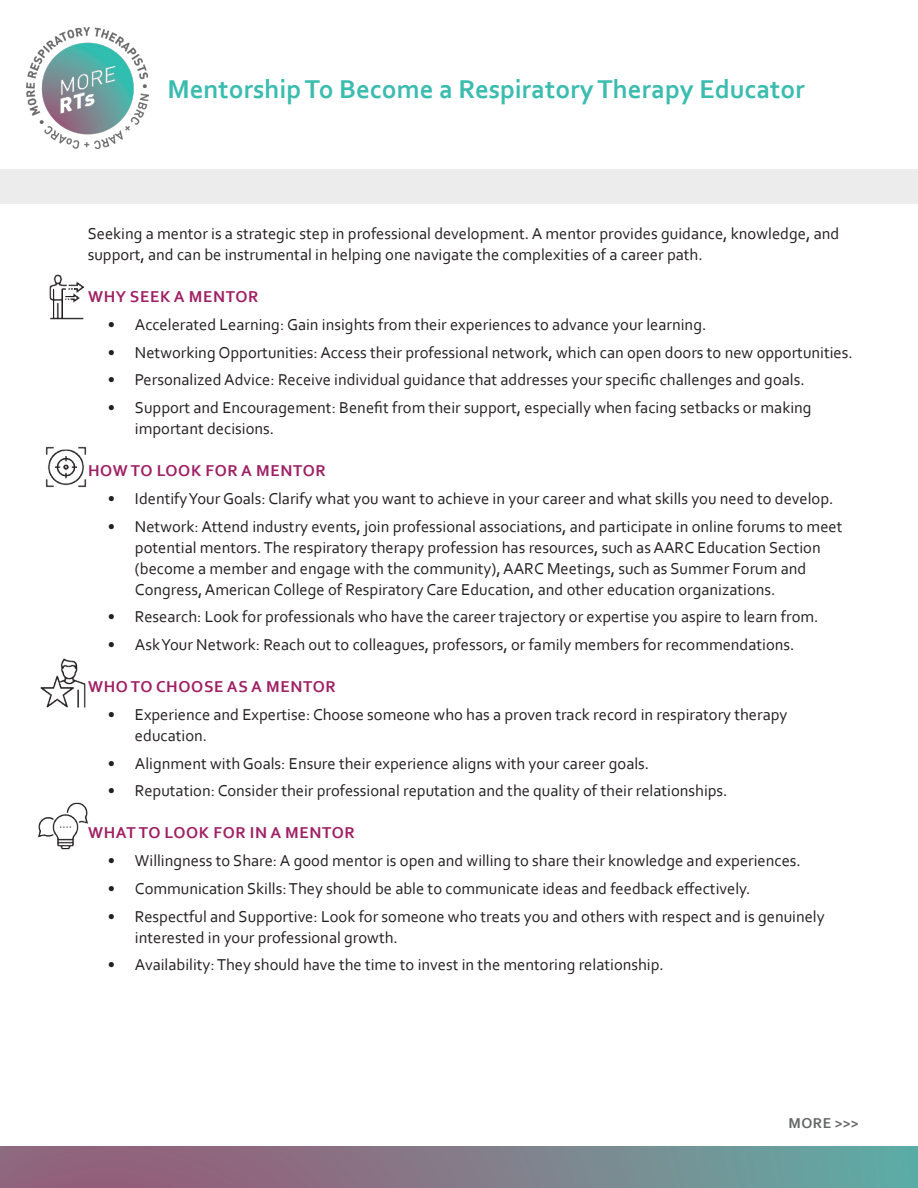
<style>
.page{position:relative;width:918px;height:1188px;background:#fff}
.page>*{position:absolute;margin:0;border:0;box-sizing:border-box;transform-origin:0 0}
.t1{font:700 27px "Corbel";color:#3bbcaf}
.t2{font:16.5px/21px "Corbel";color:#231f20}
.t3{font:700 16.5px "Corbel";letter-spacing:.04em;color:#9f2165}
.t4{font:700 15px "Corbel";color:#656666}
</style>
<div class="page">
<img style="left:0;top:1146px;width:918px;height:42px">
<img style="left:27px;top:27px;width:121px;height:121px">
<div style="left:0;top:169px;width:918px;height:35px;background:#ececec"></div>
<img style="left:49px;top:274px;width:36px;height:46px">
<img style="left:45px;top:446px;width:42px;height:42px">
<img style="left:40px;top:659px;width:46px;height:49px">
<img style="left:38px;top:802px;width:51px;height:48px">
<p class="t1" style="left:167px;top:73px;width:639px">Mentorship To Become a Respiratory Therapy Educator</p>
<p class="t2" style="left:88px;top:223px;width:753px">Seeking a mentor is a strategic step in professional development. A mentor provides guidance, knowledge, and support, and can be instrumental in helping one navigate the complexities of a career path.</p>
<p class="t3" style="left:88px;top:286px;width:172px">WHY SEEK A MENTOR</p>
<p class="t2" style="left:108px;top:313px;width:600px">• Accelerated Learning: Gain insights from their experiences to advance your learning.</p>
<p class="t2" style="left:108px;top:341px;width:746px">• Networking Opportunities: Access their professional network, which can open doors to new opportunities.</p>
<p class="t2" style="left:108px;top:369px;width:698px">• Personalized Advice: Receive individual guidance that addresses your specific challenges and goals.</p>
<p class="t2" style="left:135px;top:397px;width:678px;text-indent:-27px">• Support and Encouragement: Benefit from their support, especially when facing setbacks or making important decisions.</p>
<p class="t3" style="left:88px;top:460px;width:239px">HOW TO LOOK FOR A MENTOR</p>
<p class="t2" style="left:108px;top:487px;width:727px">• Identify Your Goals: Clarify what you want to achieve in your career and what skills you need to develop.</p>
<p class="t2" style="left:135px;top:515px;width:709px;text-indent:-27px">• Network: Attend industry events, join professional associations, and participate in online forums to meet potential mentors. The respiratory therapy profession has resources, such as AARC Education Section (become a member and engage with the community), AARC Meetings, such as Summer Forum and Congress, American College of Respiratory Care Education, and other education organizations.</p>
<p class="t2" style="left:108px;top:606px;width:712px">• Research: Look for professionals who have the career trajectory or expertise you aspire to learn from.</p>
<p class="t2" style="left:108px;top:634px;width:688px">• Ask Your Network: Reach out to colleagues, professors, or family members for recommendations.</p>
<p class="t3" style="left:88px;top:676px;width:249px">WHO TO CHOOSE AS A MENTOR</p>
<p class="t2" style="left:135px;top:703px;width:654px;text-indent:-27px">• Experience and Expertise: Choose someone who has a proven track record in respiratory therapy education.</p>
<p class="t2" style="left:108px;top:752px;width:543px">• Alignment with Goals: Ensure their experience aligns with your career goals.</p>
<p class="t2" style="left:108px;top:780px;width:621px">• Reputation: Consider their professional reputation and the quality of their relationships.</p>
<p class="t3" style="left:88px;top:823px;width:268px">WHAT TO LOOK FOR IN A MENTOR</p>
<p class="t2" style="left:108px;top:850px;width:695px">• Willingness to Share: A good mentor is open and willing to share their knowledge and experiences.</p>
<p class="t2" style="left:108px;top:877px;width:644px">• Communication Skills: They should be able to communicate ideas and feedback effectively.</p>
<p class="t2" style="left:135px;top:905px;width:691px;text-indent:-27px">• Respectful and Supportive: Look for someone who treats you and others with respect and is genuinely interested in your professional growth.</p>
<p class="t2" style="left:108px;top:954px;width:557px">• Availability: They should have the time to invest in the mentoring relationship.</p>
<p class="t4" style="left:788px;top:1114px;width:72px">MORE &gt;&gt;&gt;</p>
</div>
